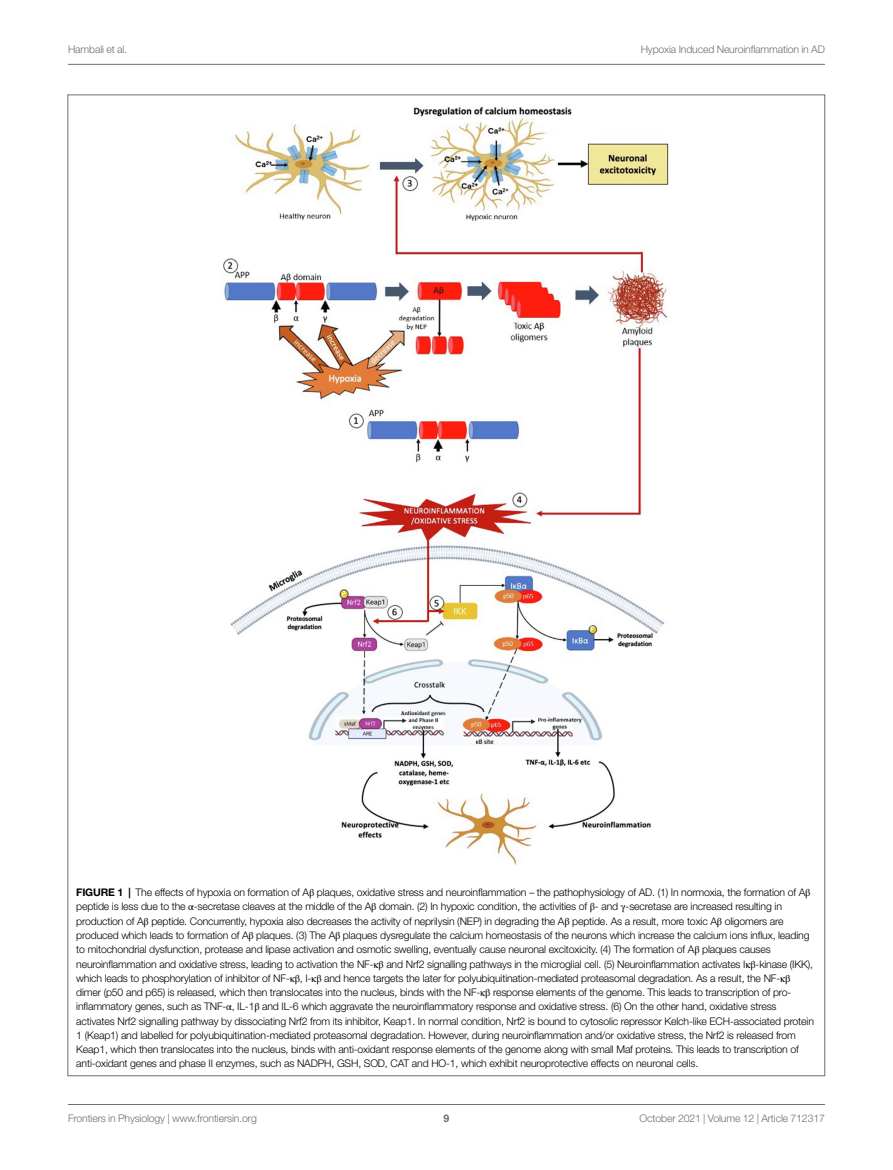
<style>
.page{position:relative;width:893px;height:1170px;background:#fff}
.page>*{position:absolute;margin:0;border:0;box-sizing:border-box;transform-origin:0 0}
.FIG_LEG{font:300 10.5px/14.2px "Helvetica Neue LT Std";letter-spacing:-.015em;color:#000}
.t1{font:300 10.5px "Helvetica Neue LT Std";letter-spacing:-.015em;color:#6d6e71}
.t2{font:700 10.5px "Helvetica Neue LT Std";color:#6d6e71}
.s1{font-weight:700}
.s2{font-family:"STIX General";font-weight:400}
</style>
<div class="page">
<hr style="left:68px;top:64px;width:757px;height:1px;background:#6d6e71">
<hr style="left:68px;top:1104px;width:757px;height:1px;background:#6d6e71">
<img style="left:223px;top:107px;width:446px;height:758px">
<p class="t1" style="left:68px;top:42px;width:61px">Hambali et al.</p>
<p class="t1" style="left:641px;top:42px;width:186px">Hypoxia Induced Neuroinflammation in AD</p>
<p class="FIG_LEG" style="left:76px;top:885px;width:739px"><span class="s1">FIGURE 1 |</span> The effects of hypoxia on formation of A<span class="s2">β</span> plaques, oxidative stress and neuroinflammation – the pathophysiology of AD. (1) In normoxia, the formation of A<span class="s2">β </span>peptide is less due to the <span class="s2">α</span>-secretase cleaves at the middle of the A<span class="s2">β</span> domain. (2) In hypoxic condition, the activities of <span class="s2">β</span>- and <span class="s2">γ</span>-secretase are increased resulting in production of A<span class="s2">β</span> peptide. Concurrently, hypoxia also decreases the activity of neprilysin (NEP) in degrading the A<span class="s2">β</span> peptide. As a result, more toxic A<span class="s2">β</span> oligomers are produced which leads to formation of A<span class="s2">β</span> plaques. (3) The A<span class="s2">β</span> plaques dysregulate the calcium homeostasis of the neurons which increase the calcium ions influx, leading to mitochondrial dysfunction, protease and lipase activation and osmotic swelling, eventually cause neuronal excitoxicity. (4) The formation of A<span class="s2">β</span> plaques causes neuroinflammation and oxidative stress, leading to activation the NF-<span class="s2">κβ</span> and Nrf2 signalling pathways in the microglial cell. (5) Neuroinflammation activates I<span class="s2">κβ</span>-kinase (IKK), which leads to phosphorylation of inhibitor of NF-<span class="s2">κβ</span>, I-<span class="s2">κβ</span> and hence targets the later for polyubiquitination-mediated proteasomal degradation. As a result, the NF-<span class="s2">κβ </span>dimer (p50 and p65) is released, which then translocates into the nucleus, binds with the NF-<span class="s2">κβ</span> response elements of the genome. This leads to transcription of pro&shy;inflammatory genes, such as TNF-<span class="s2">α</span>, IL-1<span class="s2">β</span> and IL-6 which aggravate the neuroinflammatory response and oxidative stress. (6) On the other hand, oxidative stress activates Nrf2 signalling pathway by dissociating Nrf2 from its inhibitor, Keap1. In normal condition, Nrf2 is bound to cytosolic repressor Kelch-like ECH-associated protein 1 (Keap1) and labelled for polyubiquitination-mediated proteasomal degradation. However, during neuroinflammation and/or oxidative stress, the Nrf2 is released from Keap1, which then translocates into the nucleus, binds with anti-oxidant response elements of the genome along with small Maf proteins. This leads to transcription of anti-oxidant genes and phase II enzymes, such as NADPH, GSH, SOD, CAT and HO-1, which exhibit neuroprotective effects on neuronal cells.</p>
<p class="t1" style="left:68px;top:1111px;width:190px">Frontiers in Physiology | www.frontiersin.org</p>
<p class="t2" style="left:444px;top:1111px;width:7px">9</p>
<p class="t1" style="left:640px;top:1111px;width:187px">October 2021 | Volume 12 | Article 712317</p>
</div>
